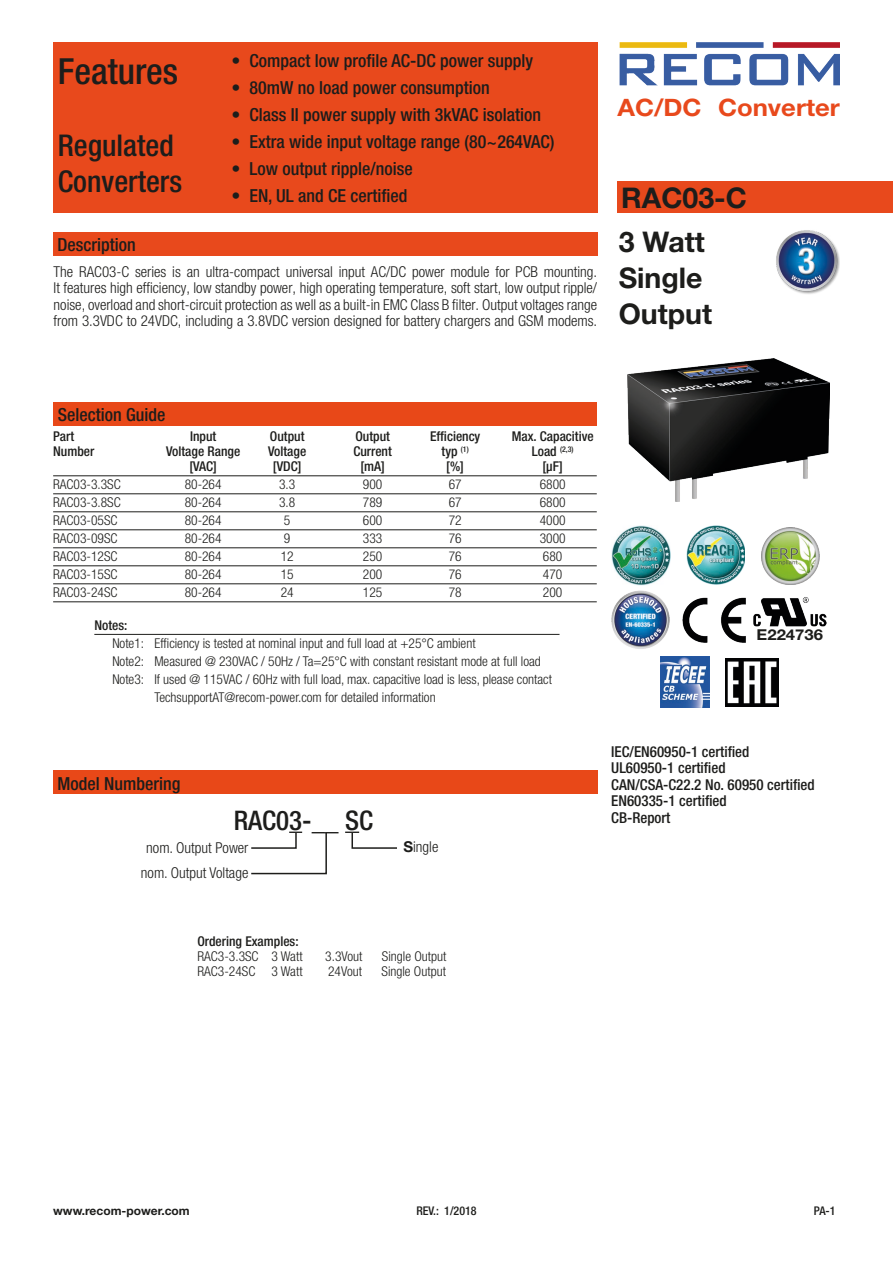
<style>
.page{position:relative;width:893px;height:1263px;background:#fff}
.page>*{position:absolute;margin:0;border:0;box-sizing:border-box;transform-origin:0 0}
.t1{font:500 condensed 36px "Helvetica Neue LT";color:#1d1d1b}
.t2{font:500 condensed 30px/36px "Helvetica Neue LT";color:#1d1d1b}
.t3{font:700 28.5px/36px "Helvetica Neue LT";color:#1d1d1b}
.t4{font:500 condensed 27px "Helvetica Neue LT";color:#1d1d1b}
.t5{font:700 24px "Helvetica Neue LT";color:#e8491c;scale:1.07 1}
.t6{font:500 condensed 18px "Helvetica Neue LT";color:#1d1d1b}
.t7{font:300 condensed 15px/16.5px "Helvetica Neue LT";color:#1d1d1b;text-align:justify}
.t8{font:500 condensed 15px/16.5px "Helvetica Neue LT";color:#1d1d1b}
.t9{font:700 15px "Helvetica Neue LT";color:#1d1d1b;scale:1.11 1}
.t10{font:300 condensed 13.5px "Helvetica Neue LT";color:#1d1d1b}
.t11{font:500 condensed 13.5px "Helvetica Neue LT";color:#1d1d1b}
.t12{font:700 12px "Helvetica Neue LT";color:#1d1d1b}
.t13{font:500 condensed 12px "Helvetica Neue LT";color:#1d1d1b}
.t14{font:500 condensed 7.8px "Helvetica Neue LT";color:#1d1d1b}
.s1{font-size:13.5px}
.s2{font-weight:700;font-stretch:normal}
</style>
<div class="page">
<img style="left:619px;top:43px;width:221px;height:43px">
<img style="left:762px;top:528px;width:58px;height:57px">
<img style="left:686px;top:526px;width:58px;height:59px">
<img style="left:612px;top:526px;width:58px;height:59px">
<img style="left:776px;top:230px;width:64px;height:64px">
<img style="left:753px;top:597px;width:74px;height:29px">
<img style="left:726px;top:658px;width:52px;height:48px">
<img style="left:611px;top:591px;width:59px;height:58px">
<img style="left:682px;top:597px;width:64px;height:46px">
<div style="left:53px;top:232px;width:544px;height:24px;background:#e8491c"></div>
<div style="left:53px;top:43px;width:544px;height:170px;background:#e8491c"></div>
<div style="left:617px;top:181px;width:276px;height:32px;background:#e8491c"></div>
<div style="left:53px;top:402px;width:544px;height:24px;background:#e84818"></div>
<hr style="left:53px;top:475px;width:544px;height:1px;background:#1d1d1b">
<hr style="left:53px;top:493px;width:544px;height:1px;background:#1d1d1b">
<hr style="left:53px;top:511px;width:544px;height:1px;background:#1d1d1b">
<hr style="left:53px;top:529px;width:544px;height:1px;background:#1d1d1b">
<hr style="left:53px;top:547px;width:544px;height:1px;background:#1d1d1b">
<hr style="left:53px;top:565px;width:544px;height:1px;background:#1d1d1b">
<hr style="left:53px;top:583px;width:544px;height:1px;background:#1d1d1b">
<hr style="left:53px;top:601px;width:544px;height:1px;background:#1d1d1b">
<div style="left:53px;top:771px;width:544px;height:23px;background:#e84818"></div>
<svg style="left:251px;top:831px;width:76px;height:44px"></svg>
<svg style="left:345px;top:831px;width:52px;height:18px"></svg>
<img style="left:628px;top:359px;width:202px;height:142px">
<img style="left:660px;top:657px;width:50px;height:50px">
<hr style="left:94px;top:634px;width:465px;height:1px;background:#1d1d1b">
<h1 class="t1" style="left:58px;top:50px;width:122px">Features</h1>
<h2 class="t2" style="left:58px;top:127px;width:126px">Regulated<br>Converters</h2>
<h3 class="t6" style="left:231px;top:50px;width:303px">• Compact low profile AC-DC power supply</h3>
<h3 class="t6" style="left:231px;top:77px;width:260px">• 80mW no load power consumption</h3>
<h3 class="t6" style="left:231px;top:104px;width:311px">• Class II power supply with 3kVAC isolation</h3>
<h3 class="t6" style="left:231px;top:131px;width:325px">• Extra wide input voltage range (80~264VAC)</h3>
<h3 class="t6" style="left:231px;top:158px;width:183px">• Low output ripple/noise</h3>
<h3 class="t6" style="left:231px;top:185px;width:178px">• EN, UL and CE certified</h3>
<h3 class="t3" style="left:621px;top:179px;width:127px">RAC03-C</h3>
<h3 class="t5" style="left:617px;top:92px;width:209px">AC/DC Converter</h3>
<h3 class="t6" style="left:57px;top:234px;width:80px">Description</h3>
<p class="t7" style="left:54px;top:263px;width:545px">The RAC03-C series is an ultra-compact universal input AC/DC power module for PCB mounting.<br>It features high efficiency, low standby power, high operating temperature, soft start, low output ripple/ noise, overload and short-circuit protection as well as a built-in EMC Class B filter. Output voltages range from 3.3VDC to 24VDC, including a 3.8VDC version designed for battery chargers and GSM modems.</p>
<h3 class="t3" style="left:619px;top:223px;width:95px">3 Watt<br>Single<br>Output</h3>
<h3 class="t6" style="left:58px;top:404px;width:109px">Selection Guide</h3>
<p class="t11" style="left:53px;top:428px;width:23px">Part</p>
<p class="t11" style="left:190px;top:428px;width:28px">Input</p>
<p class="t11" style="left:270px;top:428px;width:36px">Output</p>
<p class="t11" style="left:355px;top:428px;width:36px">Output</p>
<p class="t11" style="left:430px;top:428px;width:52px">Efficiency</p>
<p class="t11" style="left:512px;top:428px;width:83px">Max. Capacitive</p>
<p class="t11" style="left:53px;top:443px;width:43px">Number</p>
<p class="t11" style="left:166px;top:443px;width:76px">Voltage Range</p>
<p class="t11" style="left:268px;top:443px;width:40px">Voltage</p>
<p class="t11" style="left:353px;top:443px;width:40px">Current</p>
<p class="t11" style="left:442px;top:443px;width:29px">typ <sup>(1)</sup></p>
<p class="t14" style="left:532px;top:444px;width:43px"><span class="s1">Load</span> (2,3)</p>
<p class="t11" style="left:189px;top:458px;width:29px">[VAC]</p>
<p class="t11" style="left:273px;top:458px;width:30px">[VDC]</p>
<p class="t11" style="left:360px;top:458px;width:26px">[mA]</p>
<p class="t11" style="left:446px;top:458px;width:19px">[%]</p>
<p class="t11" style="left:543px;top:458px;width:22px">[µF]</p>
<p class="t10" style="left:53px;top:477px;width:69px">RAC03-3.3SC</p>
<p class="t10" style="left:185px;top:477px;width:38px">80-264</p>
<p class="t10" style="left:279px;top:477px;width:18px">3.3</p>
<p class="t10" style="left:363px;top:477px;width:21px">900</p>
<p class="t10" style="left:449px;top:477px;width:14px">67</p>
<p class="t10" style="left:540px;top:477px;width:27px">6800</p>
<p class="t10" style="left:53px;top:495px;width:69px">RAC03-3.8SC</p>
<p class="t10" style="left:185px;top:495px;width:38px">80-264</p>
<p class="t10" style="left:279px;top:495px;width:18px">3.8</p>
<p class="t10" style="left:363px;top:495px;width:21px">789</p>
<p class="t10" style="left:449px;top:495px;width:14px">67</p>
<p class="t10" style="left:540px;top:495px;width:27px">6800</p>
<p class="t10" style="left:53px;top:513px;width:66px">RAC03-05SC</p>
<p class="t10" style="left:185px;top:513px;width:38px">80-264</p>
<p class="t10" style="left:284px;top:513px;width:8px">5</p>
<p class="t10" style="left:363px;top:513px;width:21px">600</p>
<p class="t10" style="left:449px;top:513px;width:14px">72</p>
<p class="t10" style="left:540px;top:513px;width:27px">4000</p>
<p class="t10" style="left:53px;top:531px;width:66px">RAC03-09SC</p>
<p class="t10" style="left:185px;top:531px;width:38px">80-264</p>
<p class="t10" style="left:284px;top:531px;width:8px">9</p>
<p class="t10" style="left:363px;top:531px;width:21px">333</p>
<p class="t10" style="left:449px;top:531px;width:14px">76</p>
<p class="t10" style="left:540px;top:531px;width:27px">3000</p>
<p class="t10" style="left:53px;top:549px;width:66px">RAC03-12SC</p>
<p class="t10" style="left:185px;top:549px;width:38px">80-264</p>
<p class="t10" style="left:281px;top:549px;width:14px">12</p>
<p class="t10" style="left:363px;top:549px;width:21px">250</p>
<p class="t10" style="left:449px;top:549px;width:14px">76</p>
<p class="t10" style="left:543px;top:549px;width:21px">680</p>
<p class="t10" style="left:53px;top:567px;width:66px">RAC03-15SC</p>
<p class="t10" style="left:185px;top:567px;width:38px">80-264</p>
<p class="t10" style="left:281px;top:567px;width:14px">15</p>
<p class="t10" style="left:363px;top:567px;width:21px">200</p>
<p class="t10" style="left:449px;top:567px;width:14px">76</p>
<p class="t10" style="left:543px;top:567px;width:21px">470</p>
<p class="t10" style="left:53px;top:585px;width:66px">RAC03-24SC</p>
<p class="t10" style="left:185px;top:585px;width:38px">80-264</p>
<p class="t10" style="left:281px;top:585px;width:14px">24</p>
<p class="t10" style="left:363px;top:585px;width:21px">125</p>
<p class="t10" style="left:449px;top:585px;width:14px">78</p>
<p class="t10" style="left:543px;top:585px;width:21px">200</p>
<p class="t11" style="left:94px;top:617px;width:34px">Notes:</p>
<p class="t10" style="left:112px;top:635px;width:365px">Note1: Efficiency is tested at nominal input and full load at +25°C ambient</p>
<p class="t10" style="left:112px;top:653px;width:430px">Note2: Measured @ 230VAC / 50Hz / Ta=25°C with constant resistant mode at full load</p>
<p class="t10" style="left:112px;top:671px;width:441px">Note3: If used @ 115VAC / 60Hz with full load, max. capacitive load is less, please contact</p>
<p class="t10" style="left:154px;top:689px;width:283px">TechsupportAT@recom-power.com for detailed information</p>
<h3 class="t6" style="left:57px;top:772px;width:124px">Model Numbering</h3>
<h3 class="t4" style="left:234px;top:804px;width:141px">RAC03-__ SC</h3>
<p class="t7" style="left:146px;top:839px;width:104px">nom. Output Power</p>
<p class="t7" style="left:403px;top:839px;width:36px"><span class="s2">S</span>ingle</p>
<p class="t7" style="left:141px;top:864px;width:109px">nom. Output Voltage</p>
<p class="t9" style="left:757px;top:626px;width:61px">E224736</p>
<p class="t8" style="left:611px;top:743px;width:205px">IEC/EN60950-1 certified<br>UL60950-1 certified<br>CAN/CSA-C22.2 No. 60950 certified<br>EN60335-1 certified<br>CB-Report</p>
<p class="t11" style="left:197px;top:933px;width:103px">Ordering Examples:</p>
<p class="t10" style="left:197px;top:948px;width:107px">RAC3-3.3SC 3 Watt</p>
<p class="t10" style="left:325px;top:948px;width:39px">3.3Vout</p>
<p class="t10" style="left:382px;top:948px;width:66px">Single Output</p>
<p class="t10" style="left:197px;top:963px;width:107px">RAC3-24SC 3 Watt</p>
<p class="t10" style="left:328px;top:963px;width:35px">24Vout</p>
<p class="t10" style="left:382px;top:963px;width:66px">Single Output</p>
<p class="t12" style="left:53px;top:1203px;width:138px">www.recom-power.com</p>
<p class="t13" style="left:416px;top:1203px;width:62px">REV.: 1/2018</p>
<p class="t13" style="left:814px;top:1203px;width:23px">PA-1</p>
</div>
